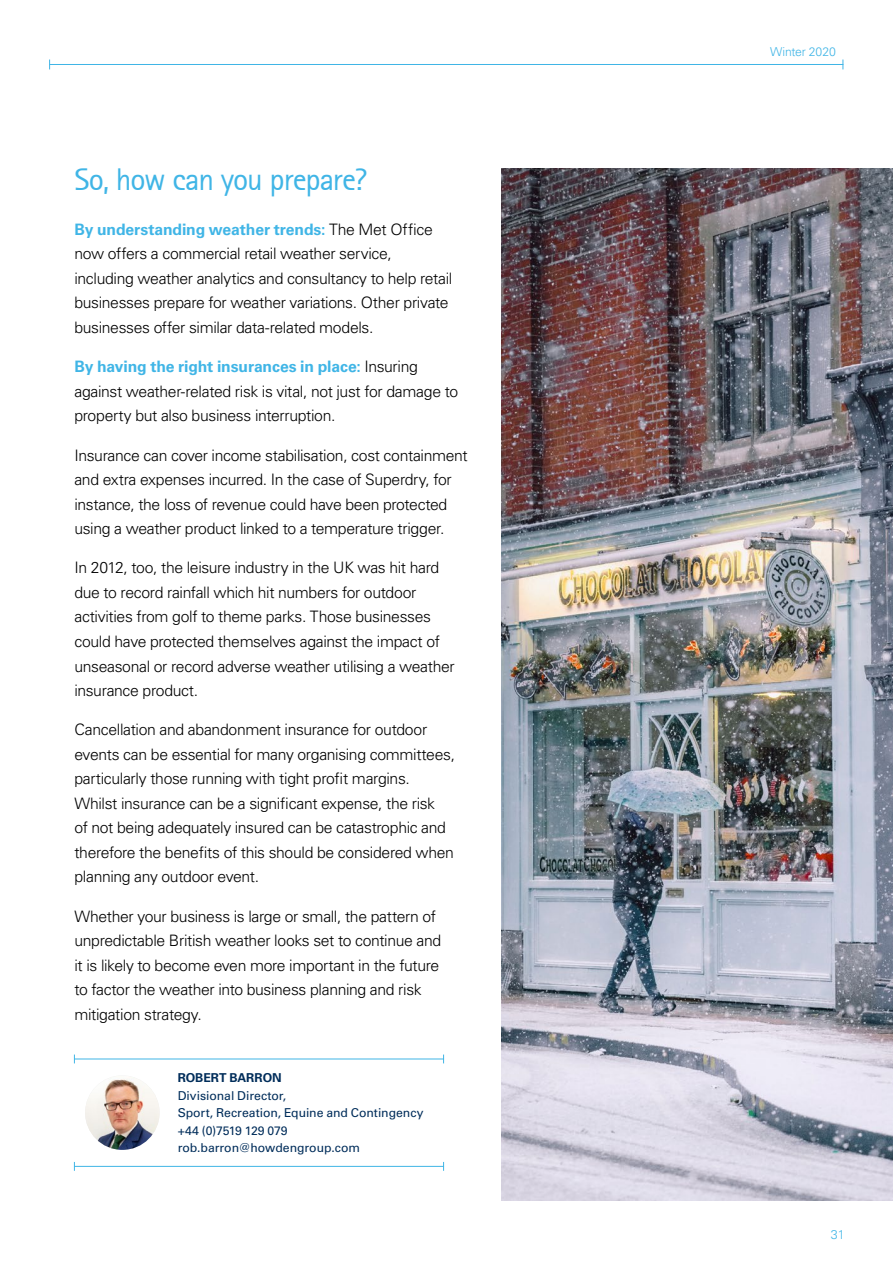
<style>
.page{position:relative;width:893px;height:1275px;background:#fff}
.page>*{position:absolute;margin:0;border:0;box-sizing:border-box;transform-origin:0 0}
.t1{font:31.5px "AT Rotis Sans Serif";letter-spacing:-.035em;color:#40b5e6}
.t2{font:300 15.75px/24.5px "Univers LT Std";letter-spacing:-.02em;color:#000}
.t3{font:300 12.6px "Univers LT Std";color:#40b5e6}
.t4{font:12.25px/17.5px "Univers LT Std";letter-spacing:-.005em;color:#002d5a}
.t5{font:700 12.25px "Univers LT Std";color:#002d5a}
.t6{font:300 12.25px "Univers LT Std";letter-spacing:-.01em;color:#40b5e6}
.s1{font-weight:700;color:#40b5e6}
</style>
<div class="page">
<hr style="left:50px;top:64px;width:793px;height:1px;background:#40b5e6">
<img style="left:501px;top:169px;width:392px;height:1031px">
<img style="left:85px;top:1075px;width:75px;height:75px;border-radius:37px">
<hr style="left:74px;top:1166px;width:370px;height:1px;background:#40b5e6">
<hr style="left:74px;top:1058px;width:370px;height:1px;background:#40b5e6">
<h1 class="t1" style="left:74px;top:161px;width:294px">So, how can you prepare?</h1>
<p class="t2" style="left:74px;top:217px;width:379px"><span class="s1">By understanding weather trends:</span> The Met Office now offers a commercial retail weather service, including weather analytics and consultancy to help retail businesses prepare for weather variations. Other private businesses offer similar data-related models.</p>
<p class="t2" style="left:74px;top:354px;width:385px"><span class="s1">By having the right insurances in place:</span> Insuring against weather-related risk is vital, not just for damage to property but also business interruption.</p>
<p class="t2" style="left:74px;top:443px;width:395px">Insurance can cover income stabilisation, cost containment and extra expenses incurred. In the case of Superdry, for instance, the loss of revenue could have been protected using a weather product linked to a temperature trigger.</p>
<p class="t2" style="left:74px;top:556px;width:382px">In 2012, too, the leisure industry in the UK was hit hard due to record rainfall which hit numbers for outdoor activities from golf to theme parks. Those businesses could have protected themselves against the impact of unseasonal or record adverse weather utilising a weather insurance product.</p>
<p class="t2" style="left:74px;top:718px;width:382px">Cancellation and abandonment insurance for outdoor events can be essential for many organising committees, particularly those running with tight profit margins.<br>Whilst insurance can be a significant expense, the risk<br>of not being adequately insured can be catastrophic and therefore the benefits of this should be considered when planning any outdoor event.</p>
<p class="t2" style="left:74px;top:904px;width:368px">Whether your business is large or small, the pattern of unpredictable British weather looks set to continue and it is likely to become even more important in the future to factor the weather into business planning and risk mitigation strategy.</p>
<p class="t5" style="left:178px;top:1071px;width:106px">ROBERT BARRON</p>
<p class="t4" style="left:178px;top:1087px;width:247px">Divisional Director,<br>Sport, Recreation, Equine and Contingency +44 (0)7519 129 079 rob.barron@howdengroup.com</p>
<p class="t6" style="left:770px;top:45px;width:68px">Winter 2020</p>
<p class="t3" style="left:831px;top:1227px;width:16px">31</p>
</div>
